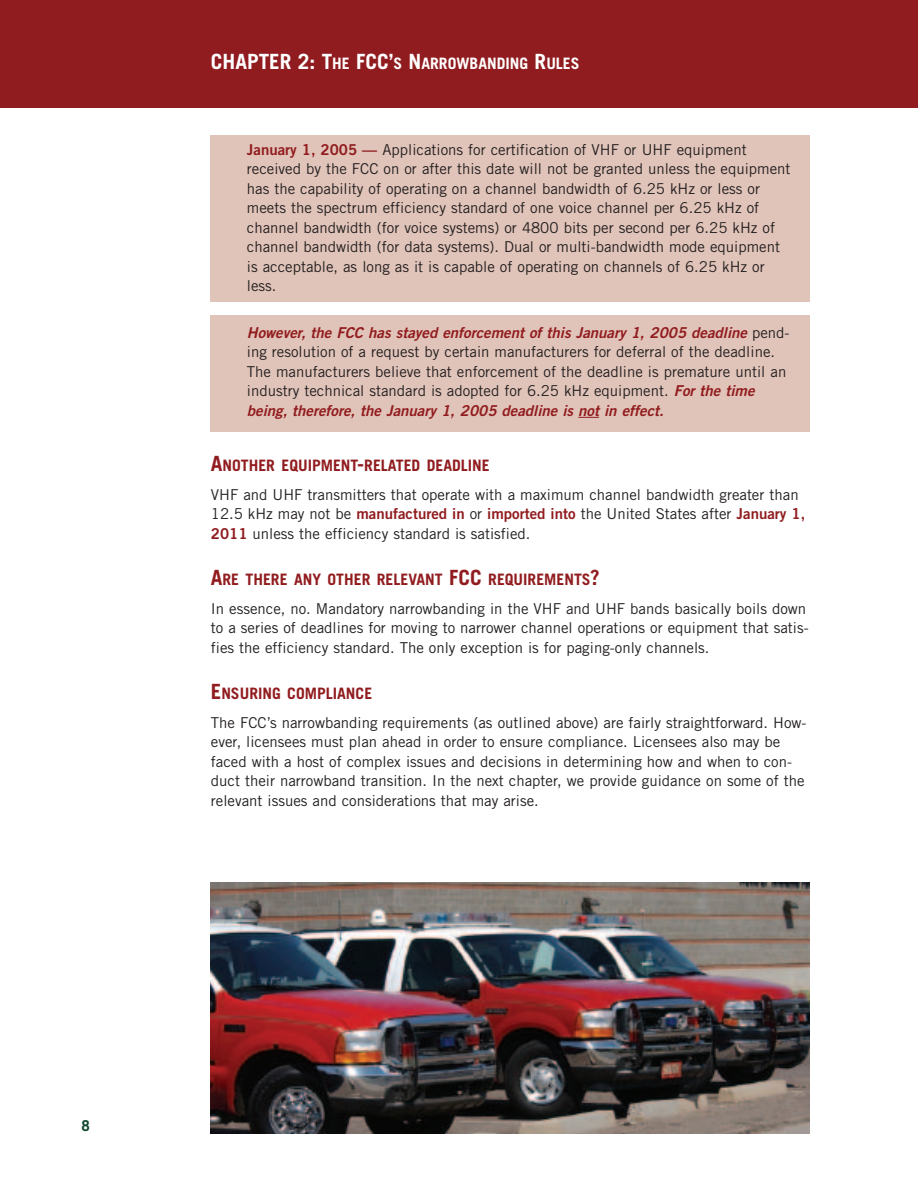
<style>
.page{position:relative;width:918px;height:1188px;background:#fff}
.page>*{position:absolute;margin:0;border:0;box-sizing:border-box;transform-origin:0 0}
.t1{font:700 15.75px "Trade Gothic";color:#911c1f}
.t2{font:700 15.75px "Trade Gothic";color:#fff}
.t3{font:15px/19.5px "Trade Gothic";color:#231f20}
.t4{font:italic 15px "Trade Gothic Bold Two";color:#911c1f}
.t5{font:700 15px "Trade Gothic";color:#124830}
.s1{font-size:21px}
.s2{font-family:"Trade Gothic Bold Two";color:#911c1f}
.s3{font-family:"Trade Gothic";font-style:normal;color:#231f20}
.s4{font-family:"Trade Gothic Bold Two";font-style:italic;color:#911c1f}
</style>
<div class="page">
<div style="left:211px;top:315px;width:599px;height:117px;background:#e1c4b9"></div>
<div style="left:211px;top:135px;width:599px;height:167px;background:#e1c4b9"></div>
<svg style="left:578px;top:417px;width:21px;height:1px"></svg>
<div style="left:0;top:0;width:918px;height:108px;background:#911c1f"></div>
<img style="left:211px;top:882px;width:599px;height:252px">
<p class="t2" style="left:211px;top:58px;width:370px"><span class="s1">CHAPTER 2: T</span>HE <span class="s1">FCC’</span>S <span class="s1">N</span>ARROWBANDING <span class="s1">R</span>ULES</p>
<p class="t3" style="left:247px;top:141px;width:545px"><span class="s2">January 1, 2005 —</span> Applications for certification of VHF or UHF equipment received by the FCC on or after this date will not be granted unless the equipment has the capability of operating on a channel bandwidth of 6.25 kHz or less or meets the spectrum efficiency standard of one voice channel per 6.25 kHz of channel bandwidth (for voice systems) or 4800 bits per second per 6.25 kHz of channel bandwidth (for data systems). Dual or multi-bandwidth mode equipment is acceptable, as long as it is capable of operating on channels of 6.25 kHz or less.</p>
<p class="t4" style="left:247px;top:327px;width:544px">However, the FCC has stayed enforcement of this January 1, 2005 deadline <span class="s3">pend-</span></p>
<p class="t3" style="left:247px;top:344px;width:541px">ing resolution of a request by certain manufacturers for deferral of the deadline.<br>The manufacturers believe that enforcement of the deadline is premature until an industry technical standard is adopted for 6.25 kHz equipment. <span class="s4">For the time</span></p>
<p class="t4" style="left:247px;top:405px;width:418px">being, therefore, the January 1, 2005 deadline is not in effect.</p>
<p class="t1" style="left:211px;top:460px;width:280px"><span class="s1">A</span>NOTHER EQUIPMENT<span class="s1">-</span>RELATED DEADLINE</p>
<p class="t3" style="left:211px;top:486px;width:596px">VHF and UHF transmitters that operate with a maximum channel bandwidth greater than<br>12.5 kHz may not be <span class="s2">manufactured in</span> or <span class="s2">imported into</span> the United States after <span class="s2">January 1,<br>2011</span> unless the efficiency standard is satisfied.</p>
<p class="t1" style="left:211px;top:574px;width:391px"><span class="s1">A</span>RE THERE ANY OTHER RELEVANT <span class="s1">FCC</span> REQUIREMENTS<span class="s1">?</span></p>
<p class="t3" style="left:211px;top:600px;width:599px">In essence, no. Mandatory narrowbanding in the VHF and UHF bands basically boils down to a series of deadlines for moving to narrower channel operations or equipment that satis&shy;fies the efficiency standard. The only exception is for paging-only channels.</p>
<p class="t1" style="left:211px;top:688px;width:163px"><span class="s1">E</span>NSURING COMPLIANCE</p>
<p class="t3" style="left:211px;top:714px;width:597px">The FCC’s narrowbanding requirements (as outlined above) are fairly straightforward. How&shy;ever, licensees must plan ahead in order to ensure compliance. Licensees also may be faced with a host of complex issues and decisions in determining how and when to con&shy;duct their narrowband transition. In the next chapter, we provide guidance on some of the relevant issues and considerations that may arise.</p>
<p class="t5" style="left:82px;top:1120px;width:10px">8</p>
</div>
